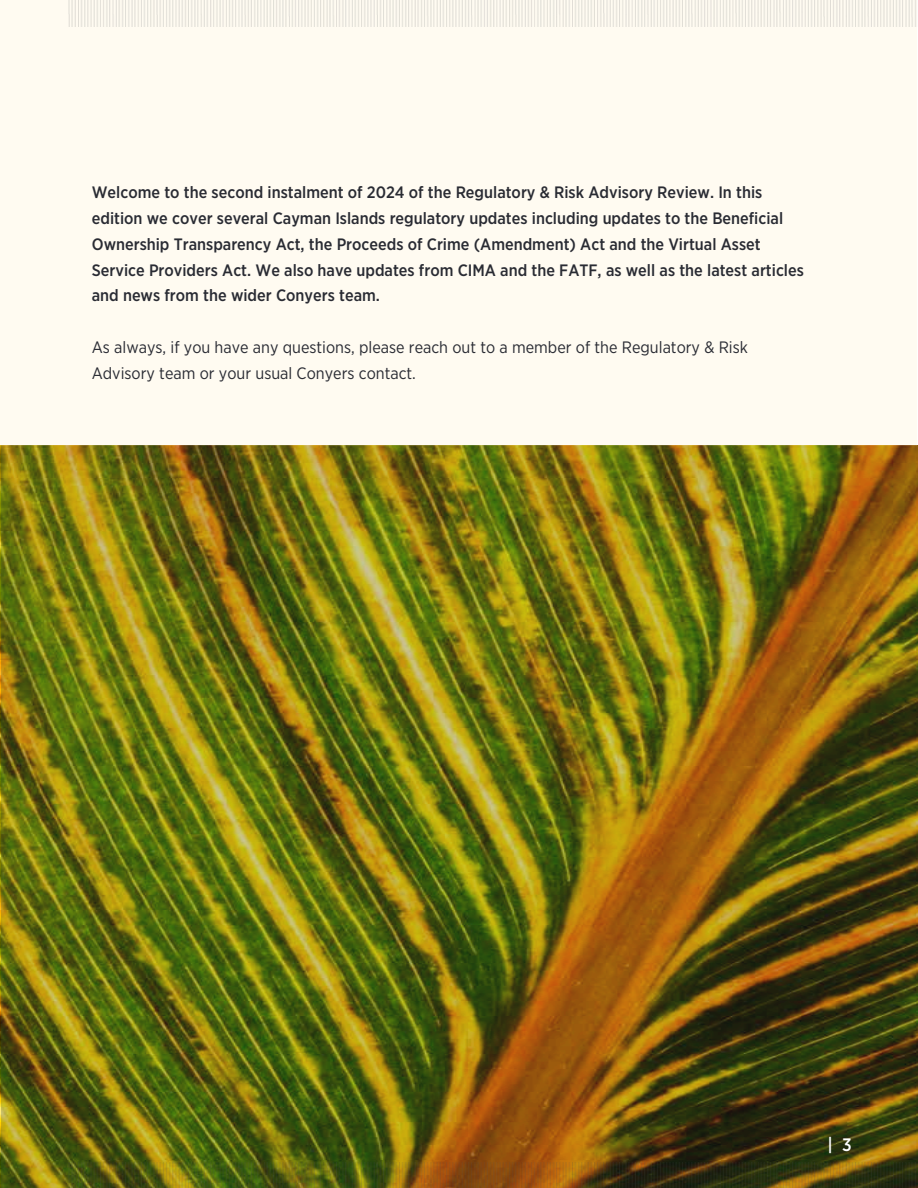
<style>
.page{position:relative;width:918px;height:1188px;background:#fff}
.page>*{position:absolute;margin:0;border:0;box-sizing:border-box;transform-origin:0 0}
.t1{font:500 18px "Gotham Narrow";color:#fff}
.t2{font:500 16.5px/25.8px "Gotham Narrow";color:#292b33}
.t3{font:16.5px/25.8px "Gotham Narrow";color:#292b33}
</style>
<div class="page">
<img style="left:1px;top:445px;width:917px;height:743px">
<img style="left:68px;top:1163px;width:850px;height:25px">
<div style="left:0;top:0;width:917px;height:445px;background:#fffbf1"></div>
<img style="left:68px;top:0;width:848px;height:26px">
<h1 class="t2" style="left:92px;top:180px;width:714px">Welcome to the second instalment of 2024 of the Regulatory &amp; Risk Advisory Review. In this edition we cover several Cayman Islands regulatory updates including updates to the Beneficial Ownership Transparency Act, the Proceeds of Crime (Amendment) Act and the Virtual Asset Service Providers Act. We also have updates from CIMA and the FATF, as well as the latest articles and news from the wider Conyers team.</h1>
<p class="t3" style="left:92px;top:335px;width:658px">As always, if you have any questions, please reach out to a member of the Regulatory &amp; Risk<br>Advisory team or your usual Conyers contact.</p>
<p class="t1" style="left:828px;top:1137px;width:26px">| 3</p>
</div>
